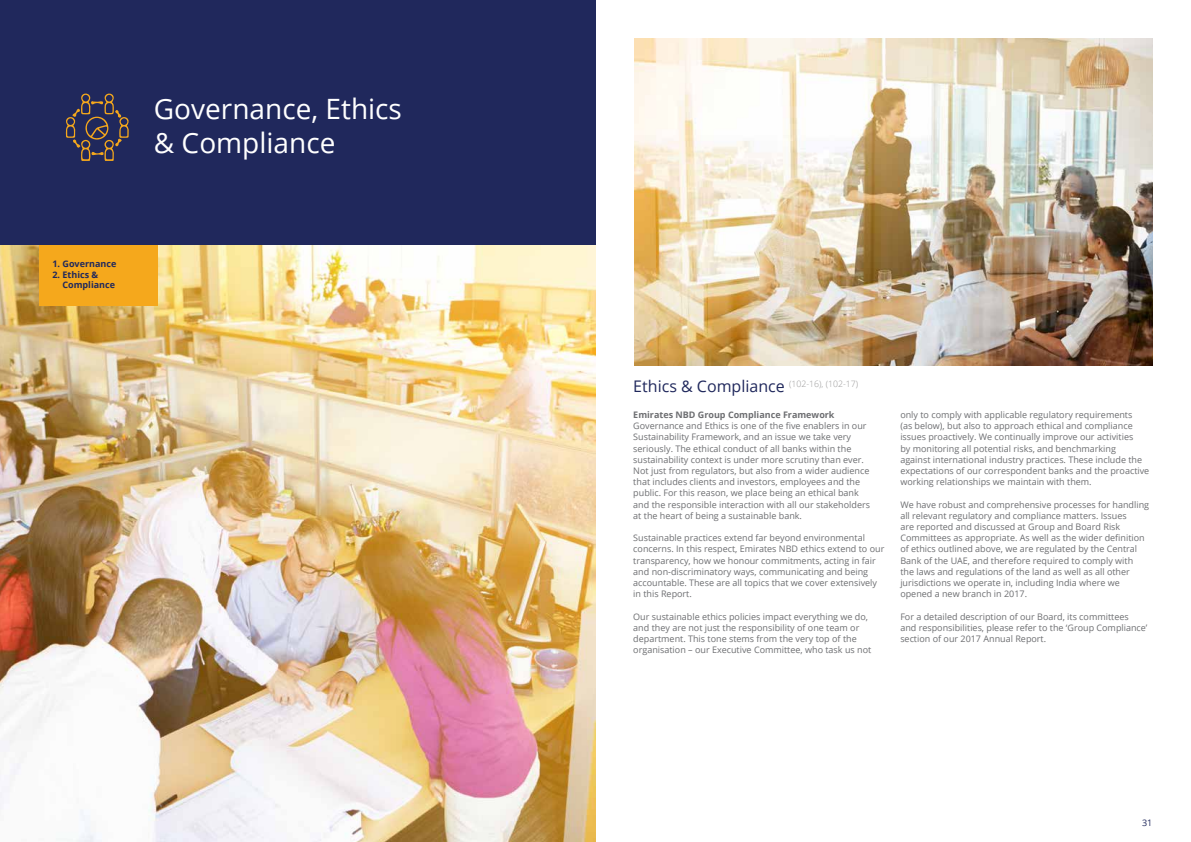
<style>
.page{position:relative;width:1191px;height:842px;background:#fff}
.page>*{position:absolute;margin:0;border:0;box-sizing:border-box;transform-origin:0 0}
.t1{font:28px/33.6px "Open Sans";color:#fff}
.t2{font:16px "Open Sans";color:#20285c}
.t3{font:9px/11.2px "Open Sans";color:#6d6e71}
.t4{font:700 9px "Open Sans";color:#6d6e71}
.t5{font:700 9px/10.8px "Open Sans";color:#20285c}
.t6{font:9px "Open Sans";color:#20285c}
</style>
<div class="page">
<img style="left:0;top:244px;width:595px;height:598px">
<div style="left:39px;top:244px;width:118px;height:61px;background:#f5a81c"></div>
<div style="left:0;top:0;width:595px;height:244px;background:#20285c"></div>
<img style="left:634px;top:39px;width:518px;height:326px">
<svg style="left:65px;top:93px;width:64px;height:68px"></svg>
<h1 class="t1" style="left:154px;top:92px;width:249px">Governance, Ethics &amp; Compliance</h1>
<p class="t5" style="left:52px;top:258px;width:65px">1. Governance</p>
<p class="t5" style="left:62px;top:269px;width:54px;text-indent:-10px">2. Ethics &amp;<br>Compliance</p>
<h2 class="t2" style="left:633px;top:376px;width:226px">Ethics &amp; Compliance <sup>(102-16),</sup> <sup>(102-17)</sup></h2>
<p class="t4" style="left:633px;top:408px;width:203px">Emirates NBD Group Compliance Framework</p>
<p class="t3" style="left:633px;top:420px;width:238px">Governance and Ethics is one of the five enablers in our Sustainability Framework, and an issue we take very seriously. The ethical conduct of all banks within the sustainability context is under more scrutiny than ever.<br>Not just from regulators, but also from a wider audience that includes clients and investors, employees and the public. For this reason, we place being an ethical bank and the responsible interaction with all our stakeholders at the heart of being a sustainable bank.</p>
<p class="t3" style="left:633px;top:532px;width:252px">Sustainable practices extend far beyond environmental concerns. In this respect, Emirates NBD ethics extend to our transparency, how we honour commitments, acting in fair and non-discriminatory ways, communicating and being accountable. These are all topics that we cover extensively in this Report.</p>
<p class="t3" style="left:633px;top:610px;width:239px">Our sustainable ethics policies impact everything we do, and they are not just the responsibility of one team or department. This tone stems from the very top of the organisation – our Executive Committee, who task us not</p>
<p class="t3" style="left:900px;top:409px;width:250px">only to comply with applicable regulatory requirements<br>(as below), but also to approach ethical and compliance issues proactively. We continually improve our activities<br>by monitoring all potential risks, and benchmarking<br>against international industry practices. These include the expectations of our correspondent banks and the proactive working relationships we maintain with them.</p>
<p class="t3" style="left:900px;top:498px;width:250px">We have robust and comprehensive processes for handling all relevant regulatory and compliance matters. Issues<br>are reported and discussed at Group and Board Risk Committees as appropriate. As well as the wider definition of ethics outlined above, we are regulated by the Central Bank of the UAE, and therefore required to comply with the laws and regulations of the land as well as all other jurisdictions we operate in, including India where we opened a new branch in 2017.</p>
<p class="t3" style="left:900px;top:610px;width:249px">For a detailed description of our Board, its committees<br>and responsibilities, please refer to the ‘Group Compliance’ section of our 2017 Annual Report.</p>
<p class="t6" style="left:1142px;top:816px;width:12px">31</p>
</div>
